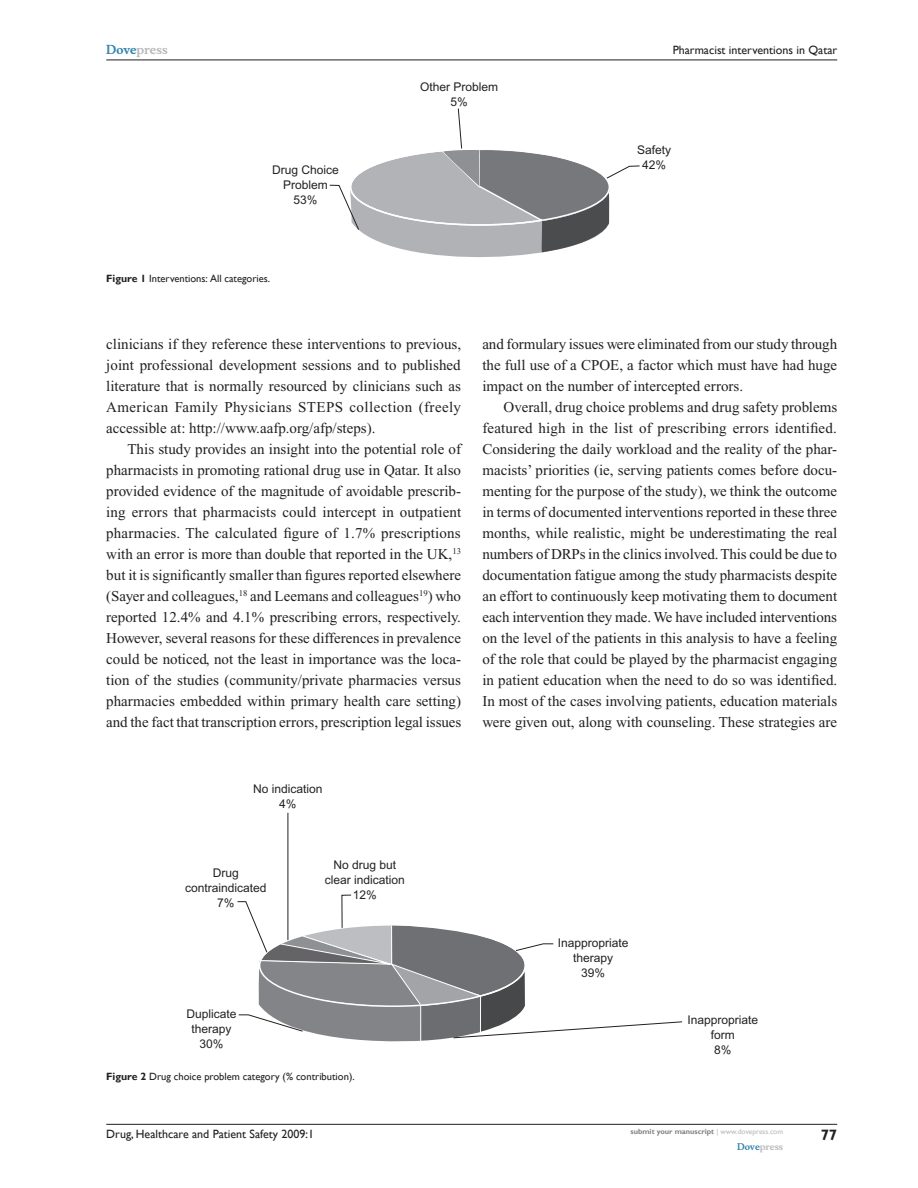
<style>
.page{position:relative;width:918px;height:1188px;background:#fff}
.page>*{position:absolute;margin:0;border:0;box-sizing:border-box;transform-origin:0 0}
.t1{font:15px/21px "Times New Roman";color:#231f20;text-align:justify}
.t2{font:700 15px "Gill Sans";color:#231f20}
.t3{font:12px/15px "Arial";color:#231f20;text-align:center}
.t4{font:12px "Gill Sans";color:#231f20}
.t5{font:700 12px "Musee";color:#b8b9bc}
.t6{font:10.5px "Gill Sans";color:#231f20}
.t7{font:700 9px "Musee";color:#b8b9bc}
.t8{font:700 7.5px "Gill Sans";color:#808285}
.s1{color:#3485ae}
.s2{font-weight:700}
.s3{font-weight:400;color:#b8b9bc}
</style>
<div class="page">
<hr style="left:106px;top:1124px;width:731px;height:1px;background:#231f20">
<hr style="left:106px;top:60px;width:731px;height:1px;background:#231f20">
<svg style="left:329px;top:108px;width:311px;height:149px"></svg>
<svg style="left:351px;top:1039px;width:91px;height:3px"></svg>
<hr style="left:420px;top:1006px;width:1px;height:35px;background:#fff">
<svg style="left:237px;top:812px;width:446px;height:227px"></svg>
<p class="t5" style="left:106px;top:43px;width:63px"><span class="s1">Dove</span>press</p>
<p class="t4" style="left:673px;top:43px;width:166px">Pharmacist interventions in Qatar</p>
<p class="t3" style="left:272px;top:162px;width:68px">Drug Choice<br>Problem<br>53%</p>
<p class="t6" style="left:106px;top:273px;width:165px"><span class="s2">Figure 1</span> Interventions: All categories.</p>
<p class="t3" style="left:420px;top:80px;width:80px">Other Problem<br>5%</p>
<p class="t3" style="left:637px;top:143px;width:36px">Safety<br>42%</p>
<p class="t1" style="left:106px;top:334px;width:356px">clinicians if they reference these interventions to previous, joint professional development sessions and to published literature that is normally resourced by clinicians such as American Family Physicians STEPS collection (freely accessible at: http://www.aafp.org/afp/steps).</p>
<p class="t1" style="left:106px;top:439px;width:357px;text-indent:21px">This study provides an insight into the potential role of pharmacists in promoting rational drug use in Qatar. It also provided evidence of the magnitude of avoidable prescrib&shy;ing errors that pharmacists could intercept in outpatient pharmacies. The calculated figure of 1.7% prescriptions with an error is more than double that reported in the UK,<sup>13 </sup>but it is significantly smaller than figures reported elsewhere (Sayer and colleagues,<sup>18</sup> and Leemans and colleagues<sup>19</sup>) who reported 12.4% and 4.1% prescribing errors, respectively.<br>However, several reasons for these differences in prevalence could be noticed, not the least in importance was the loca&shy;tion of the studies (community/private pharmacies versus pharmacies embedded within primary health care setting) and the fact that transcription errors, prescription legal issues</p>
<p class="t1" style="left:482px;top:334px;width:356px">and formulary issues were eliminated from our study through the full use of a CPOE, a factor which must have had huge impact on the number of intercepted errors.</p>
<p class="t1" style="left:482px;top:397px;width:356px;text-indent:21px">Overall, drug choice problems and drug safety problems featured high in the list of prescribing errors identified.<br>Considering the daily workload and the reality of the phar&shy;macists’ priorities (ie, serving patients comes before docu&shy;menting for the purpose of the study), we think the outcome in terms of documented interventions reported in these three months, while realistic, might be underestimating the real numbers of DRPs in the clinics involved. This could be due to documentation fatigue among the study pharmacists despite an effort to continuously keep motivating them to document each intervention they made. We have included interventions on the level of the patients in this analysis to have a feeling of the role that could be played by the pharmacist engaging in patient education when the need to do so was identified.<br>In most of the cases involving patients, education materials were given out, along with counseling. These strategies are</p>
<p class="t3" style="left:253px;top:782px;width:71px">No indication<br>4%</p>
<p class="t3" style="left:185px;top:865px;width:83px">Drug contraindicated<br>7%</p>
<p class="t3" style="left:325px;top:857px;width:82px">No drug but clear indication<br>12%</p>
<p class="t3" style="left:187px;top:1007px;width:52px">Duplicate therapy<br>30%</p>
<p class="t6" style="left:106px;top:1070px;width:250px"><span class="s2">Figure 2</span> Drug choice problem category (% contribution).</p>
<p class="t3" style="left:558px;top:935px;width:72px">Inappropriate therapy<br>39%</p>
<p class="t3" style="left:688px;top:1012px;width:72px">Inappropriate form<br>8%</p>
<p class="t8" style="left:631px;top:1127px;width:154px">submit your manuscript <span class="s3">| www.dovepress.com</span></p>
<p class="t7" style="left:737px;top:1141px;width:48px"><span class="s1">Dove</span>press</p>
<p class="t4" style="left:106px;top:1127px;width:209px">Drug, Healthcare and Patient Safety 2009:1</p>
<p class="t2" style="left:821px;top:1126px;width:18px">77</p>
</div>
